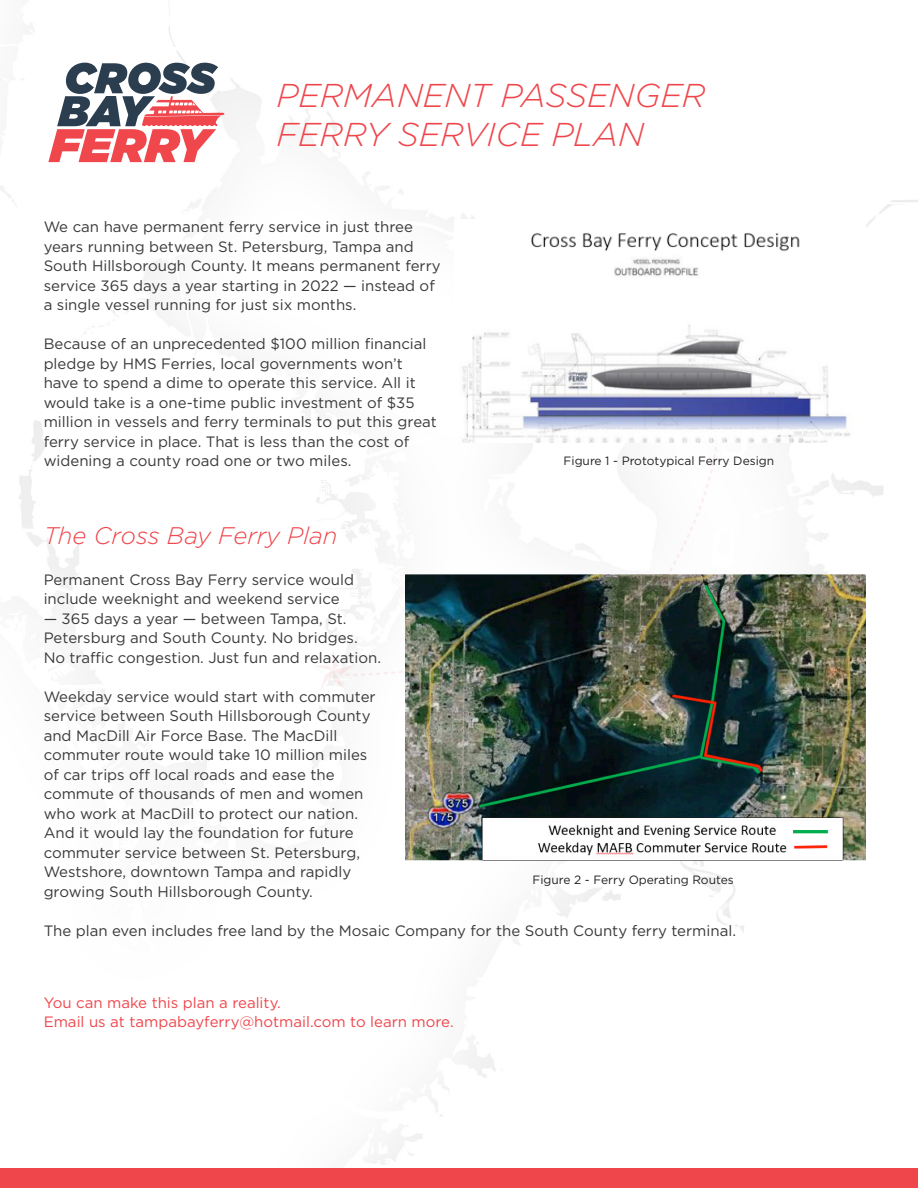
<style>
.page{position:relative;width:918px;height:1188px;background:#fff}
.page>*{position:absolute;margin:0;border:0;box-sizing:border-box;transform-origin:0 0}
.t1{font:italic 300 33px/39.6px "Gotham";color:#ef464c}
.t2{font:italic 300 24px "Gotham";color:#ef464c}
.t3{font:15px/19.5px "Gotham";color:#383938}
.t4{font:15px/19.5px "Gotham";color:#ef464c}
.t5{font:12px "Gotham";color:#231f20}
</style>
<div class="page">
<img style="left:0;top:23px;width:918px;height:1146px">
<div style="left:0;top:1169px;width:918px;height:19px;background:#ef464c"></div>
<img style="left:406px;top:575px;width:460px;height:286px">
<svg style="left:48px;top:63px;width:177px;height:99px"></svg>
<img style="left:454px;top:220px;width:412px;height:222px">
<h1 class="t1" style="left:276px;top:74px;width:430px">PERMANENT PASSENGER<br>FERRY SERVICE PLAN</h1>
<p class="t3" style="left:44px;top:217px;width:398px">We can have permanent ferry service in just three years running between St. Petersburg, Tampa and South Hillsborough County. It means permanent ferry service 365 days a year starting in 2022 — instead of a single vessel running for just six months.</p>
<p class="t3" style="left:44px;top:334px;width:395px">Because of an unprecedented $100 million financial pledge by HMS Ferries, local governments won’t have to spend a dime to operate this service. All it would take is a one-time public investment of $35 million in vessels and ferry terminals to put this great ferry service in place. That is less than the cost of widening a county road one or two miles.</p>
<p class="t5" style="left:564px;top:454px;width:212px">Figure 1 - Prototypical Ferry Design</p>
<h2 class="t2" style="left:44px;top:521px;width:295px">The Cross Bay Ferry Plan</h2>
<p class="t3" style="left:44px;top:569px;width:312px">Permanent Cross Bay Ferry service would include weeknight and weekend service</p>
<p class="t3" style="left:44px;top:608px;width:339px">— 365 days a year — between Tampa, St.<br>Petersburg and South County. No bridges.<br>No traffic congestion. Just fun and relaxation.</p>
<p class="t3" style="left:44px;top:686px;width:333px">Weekday service would start with commuter service between South Hillsborough County and MacDill Air Force Base. The MacDill commuter route would take 10 million miles of car trips off local roads and ease the commute of thousands of men and women who work at MacDill to protect our nation.<br>And it would lay the foundation for future commuter service between St. Petersburg, Westshore, downtown Tampa and rapidly growing South Hillsborough County.</p>
<p class="t3" style="left:44px;top:920px;width:694px">The plan even includes free land by the Mosaic Company for the South County ferry terminal.</p>
<p class="t5" style="left:533px;top:873px;width:203px">Figure 2 - Ferry Operating Routes</p>
<p class="t4" style="left:44px;top:992px;width:412px">You can make this plan a reality.<br>Email us at tampabayferry@hotmail.com to learn more.</p>
</div>
